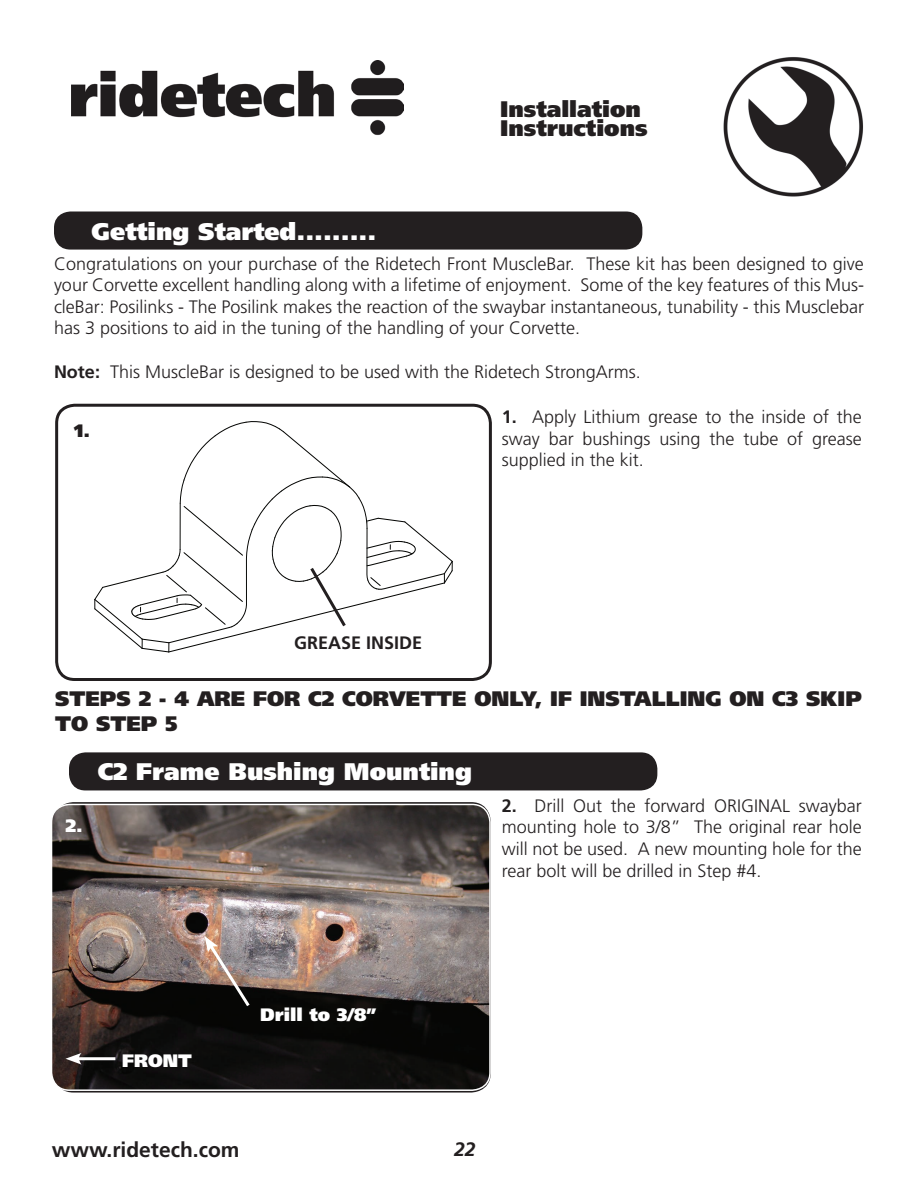
<style>
.page{position:relative;width:918px;height:1188px;background:#fff}
.page>*{position:absolute;margin:0;border:0;box-sizing:border-box;transform-origin:0 0}
.t1{font:900 24px "Frutiger";color:#fff}
.t2{font:900 22.5px/19.5px "Frutiger";color:#231f20}
.t3{font:900 21px/25.2px "Frutiger";color:#231f20}
.t4{font:700 21px "Frutiger";color:#231f20}
.t5{font:italic 700 19.5px "Frutiger";color:#231f20}
.t6{font:300 18px/21.6px "Frutiger";color:#231f20;text-align:justify}
.t7{font:900 18px "Frutiger";color:#fff}
.t8{font:700 18px "Frutiger";color:#231f20}
.t9{font:900 18px "Frutiger";color:#231f20}
.s1{font-weight:700}
</style>
<div class="page">
<img style="left:723px;top:57px;width:139px;height:140px">
<img style="left:72px;top:61px;width:331px;height:75px">
<div style="left:54px;top:212px;width:588px;height:38px;background:#231f20;border-radius:17px"></div>
<div style="left:55px;top:404px;width:437px;height:277px;border:3px solid #231f20;border-radius:18px"></div>
<svg style="left:94px;top:421px;width:359px;height:232px"></svg>
<img style="left:52px;top:804px;width:438px;height:286px;border-radius:18px">
<div style="left:51px;top:804px;width:440px;height:287px;border:2px solid #fff;border-radius:18px"></div>
<hr style="left:76px;top:1057px;width:39px;height:3px;background:#fff">
<svg style="left:65px;top:1053px;width:17px;height:12px"></svg>
<svg style="left:204px;top:936px;width:49px;height:74px"></svg>
<div style="left:69px;top:752px;width:588px;height:38px;background:#231f20;border-radius:17px"></div>
<p class="t2" style="left:500px;top:101px;width:149px">Installation<br>Instructions</p>
<h1 class="t1" style="left:92px;top:222px;width:286px">Getting Started.........</h1>
<p class="t6" style="left:54px;top:254px;width:812px">Congratulations on your purchase of the Ridetech Front MuscleBar. These kit has been designed to give your Corvette excellent handling along with a lifetime of enjoyment. Some of the key features of this Mus&shy;cleBar: Posilinks - The Posilink makes the reaction of the swaybar instantaneous, tunability - this Musclebar has 3 positions to aid in the tuning of the handling of your Corvette.</p>
<p class="t6" style="left:54px;top:362px;width:588px"><span class="s1">Note:</span> This MuscleBar is designed to be used with the Ridetech StrongArms.</p>
<p class="t9" style="left:74px;top:423px;width:18px">1.</p>
<p class="t8" style="left:294px;top:635px;width:130px">GREASE INSIDE</p>
<p class="t6" style="left:502px;top:407px;width:362px"><span class="s1">1.</span> Apply Lithium grease to the inside of the sway bar bushings using the tube of grease supplied in the kit.</p>
<p class="t3" style="left:55px;top:688px;width:808px">STEPS 2 - 4 ARE FOR C2 CORVETTE ONLY, IF INSTALLING ON C3 SKIP<br>TO STEP 5</p>
<p class="t7" style="left:65px;top:818px;width:19px">2.</p>
<h1 class="t1" style="left:98px;top:762px;width:376px">C2 Frame Bushing Mounting</h1>
<p class="t6" style="left:502px;top:796px;width:362px"><span class="s1">2.</span> Drill Out the forward ORIGINAL swaybar mounting hole to 3/8” The original rear hole will not be used. A new mounting hole for the rear bolt will be drilled in Step #4.</p>
<p class="t7" style="left:122px;top:1054px;width:71px">FRONT</p>
<p class="t7" style="left:260px;top:1007px;width:118px">Drill to 3/8”</p>
<p class="t4" style="left:52px;top:1142px;width:189px">www.ridetech.com</p>
<p class="t5" style="left:454px;top:1142px;width:23px">22</p>
</div>
